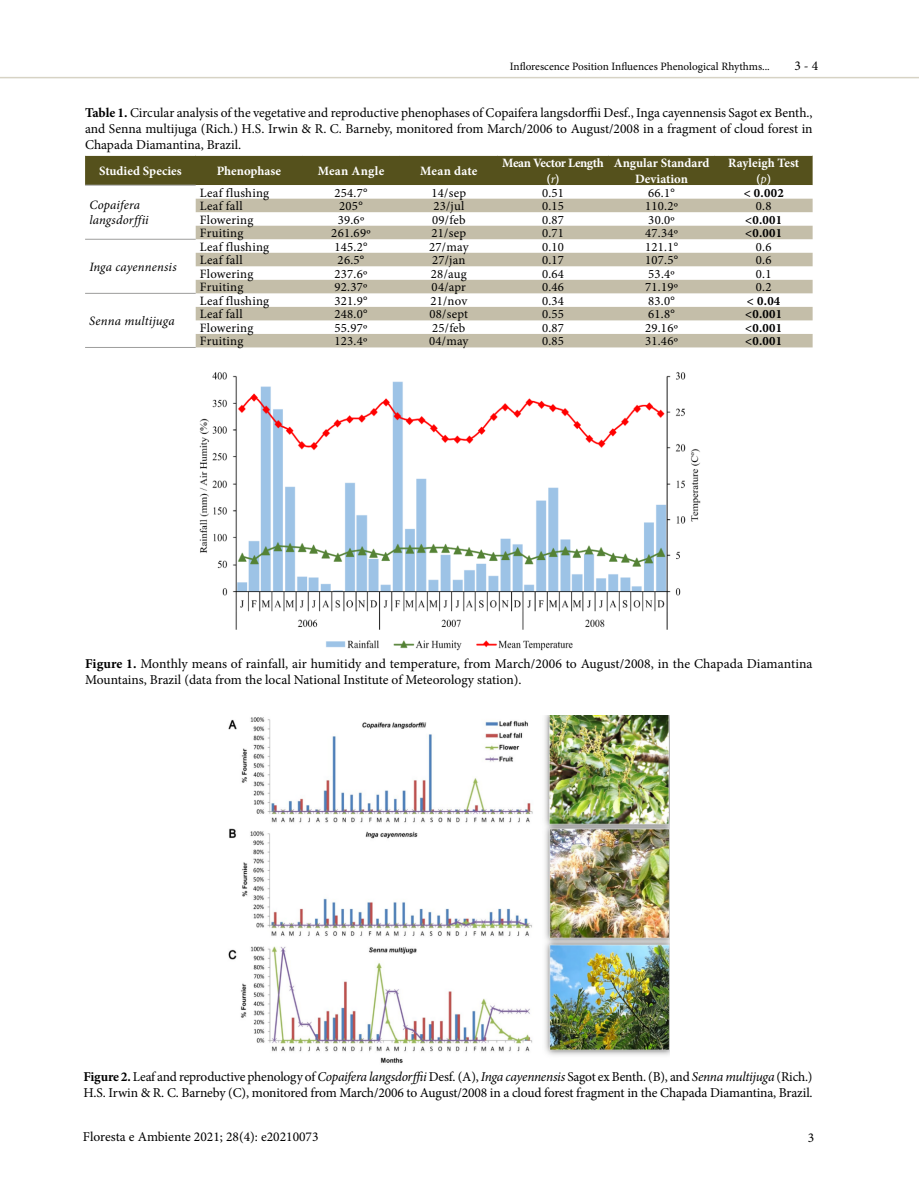
<style>
.page{position:relative;width:919px;height:1191px;background:#fff}
.page>*{position:absolute;margin:0;border:0;box-sizing:border-box;transform-origin:0 0}
.t1{font:13.5px/16.2px "Minion Pro";letter-spacing:-.005em;color:#000}
.t2{font:12.75px "Minion Pro";letter-spacing:.02em;color:#000}
.t3{font:700 12.75px/15.3px "Minion Pro";color:#fff;text-align:center}
.t4{font:italic 12.75px/15.3px "Minion Pro";letter-spacing:.015em;color:#000}
.t5{font:700 12.75px "Minion Pro";letter-spacing:.02em;color:#000}
.t6{font:700 12.75px/15.3px "Minion Pro";letter-spacing:-.035em;color:#fff;text-align:center}
.t7{font:11.25px "Minion Pro";color:#000}
.s1{font-weight:700}
.s2{font-weight:400;font-style:italic}
.s3{font-style:italic}
</style>
<div class="page">
<hr style="left:0;top:77px;width:918px;height:1px;background:#d7d3c5">
<div style="left:85px;top:156px;width:727px;height:29px;background:#55511c"></div>
<svg style="left:85px;top:198px;width:727px;height:149px"></svg>
<svg style="left:196px;top:199px;width:616px;height:148px;fill:#c4bea9"></svg>
<hr style="left:85px;top:293px;width:111px;height:1px;background:#9d9d9c">
<hr style="left:85px;top:185px;width:111px;height:1px;background:#9d9d9c">
<hr style="left:85px;top:239px;width:111px;height:1px;background:#9d9d9c">
<hr style="left:85px;top:347px;width:111px;height:1px;background:#9d9d9c">
<img style="left:199px;top:372px;width:502px;height:279px">
<img style="left:228px;top:715px;width:441px;height:348px">
<p class="t1" style="left:794px;top:58px;width:25px">3 - 4</p>
<p class="t1" style="left:85px;top:104px;width:729px;text-align:justify"><span class="s1">Table 1.</span> Circular analysis of the vegetative and reproductive phenophases of Copaifera langsdorffii Desf., Inga cayennensis Sagot ex Benth., and Senna multijuga (Rich.) H.S. Irwin &amp; R. C. Barneby, monitored from March/2006 to August/2008 in a fragment of cloud forest in Chapada Diamantina, Brazil.</p>
<p class="t3" style="left:99px;top:163px;width:84px">Studied Species</p>
<p class="t3" style="left:217px;top:163px;width:66px">Phenophase</p>
<p class="t3" style="left:318px;top:163px;width:68px">Mean Angle</p>
<p class="t3" style="left:420px;top:163px;width:59px">Mean date</p>
<p class="t6" style="left:502px;top:155px;width:103px">Mean Vector Length (<span class="s2">r</span>)</p>
<p class="t3" style="left:613px;top:155px;width:97px">Angular Standard<br>Deviation</p>
<p class="t3" style="left:728px;top:155px;width:73px">Rayleigh Test (<span class="s2">p</span>)</p>
<p class="t4" style="left:89px;top:197px;width:61px">Copaifera langsdorffii</p>
<p class="t7" style="left:510px;top:59px;width:261px">Inflorescence Position Influences Phenological Rhythms...</p>
<p class="t2" style="left:200px;top:184px;width:71px">Leaf flushing</p>
<p class="t2" style="left:334px;top:184px;width:35px">254.7°</p>
<p class="t2" style="left:431px;top:184px;width:36px">14/sep</p>
<p class="t2" style="left:542px;top:184px;width:24px">0.51</p>
<p class="t2" style="left:648px;top:184px;width:28px">66.1°</p>
<p class="t5" style="left:743px;top:183px;width:42px">&lt; 0.002</p>
<p class="t2" style="left:200px;top:197px;width:44px">Leaf fall</p>
<p class="t2" style="left:339px;top:197px;width:25px">205°</p>
<p class="t2" style="left:433px;top:197px;width:32px">23/jul</p>
<p class="t2" style="left:542px;top:197px;width:24px">0.15</p>
<p class="t2" style="left:645px;top:197px;width:34px">110.2º</p>
<p class="t2" style="left:755px;top:197px;width:17px">0.8</p>
<p class="t2" style="left:200px;top:211px;width:55px">Flowering</p>
<p class="t2" style="left:338px;top:211px;width:28px">39.6º</p>
<p class="t2" style="left:432px;top:211px;width:35px">09/feb</p>
<p class="t2" style="left:542px;top:211px;width:24px">0.87</p>
<p class="t2" style="left:648px;top:211px;width:28px">30.0º</p>
<p class="t5" style="left:745px;top:210px;width:39px">&lt;0.001</p>
<p class="t2" style="left:200px;top:224px;width:45px">Fruiting</p>
<p class="t2" style="left:331px;top:224px;width:41px">261.69º</p>
<p class="t2" style="left:431px;top:224px;width:36px">21/sep</p>
<p class="t2" style="left:542px;top:224px;width:24px">0.71</p>
<p class="t2" style="left:645px;top:224px;width:34px">47.34º</p>
<p class="t5" style="left:745px;top:224px;width:39px">&lt;0.001</p>
<p class="t2" style="left:200px;top:238px;width:71px">Leaf flushing</p>
<p class="t2" style="left:334px;top:238px;width:35px">145.2°</p>
<p class="t2" style="left:429px;top:238px;width:41px">27/may</p>
<p class="t2" style="left:542px;top:238px;width:24px">0.10</p>
<p class="t2" style="left:645px;top:238px;width:35px">121.1°</p>
<p class="t2" style="left:755px;top:238px;width:17px">0.6</p>
<p class="t2" style="left:200px;top:251px;width:44px">Leaf fall</p>
<p class="t2" style="left:337px;top:251px;width:28px">26.5°</p>
<p class="t2" style="left:432px;top:251px;width:35px">27/jan</p>
<p class="t2" style="left:542px;top:251px;width:24px">0.17</p>
<p class="t2" style="left:645px;top:251px;width:35px">107.5°</p>
<p class="t2" style="left:755px;top:251px;width:17px">0.6</p>
<p class="t2" style="left:200px;top:265px;width:55px">Flowering</p>
<p class="t2" style="left:334px;top:265px;width:34px">237.6º</p>
<p class="t2" style="left:431px;top:265px;width:37px">28/aug</p>
<p class="t2" style="left:542px;top:265px;width:24px">0.64</p>
<p class="t2" style="left:648px;top:265px;width:28px">53.4º</p>
<p class="t2" style="left:755px;top:265px;width:17px">0.1</p>
<p class="t2" style="left:200px;top:278px;width:45px">Fruiting</p>
<p class="t2" style="left:334px;top:278px;width:34px">92.37º</p>
<p class="t2" style="left:431px;top:278px;width:36px">04/apr</p>
<p class="t2" style="left:542px;top:278px;width:24px">0.46</p>
<p class="t2" style="left:645px;top:278px;width:34px">71.19º</p>
<p class="t2" style="left:755px;top:278px;width:17px">0.2</p>
<p class="t4" style="left:89px;top:259px;width:89px">Inga cayennensis</p>
<p class="t2" style="left:200px;top:292px;width:71px">Leaf flushing</p>
<p class="t2" style="left:334px;top:292px;width:35px">321.9°</p>
<p class="t2" style="left:430px;top:292px;width:38px">21/nov</p>
<p class="t2" style="left:542px;top:292px;width:24px">0.34</p>
<p class="t2" style="left:648px;top:292px;width:28px">83.0°</p>
<p class="t5" style="left:746px;top:292px;width:35px">&lt; 0.04</p>
<p class="t2" style="left:200px;top:305px;width:44px">Leaf fall</p>
<p class="t2" style="left:334px;top:305px;width:35px">248.0°</p>
<p class="t2" style="left:429px;top:305px;width:40px">08/sept</p>
<p class="t2" style="left:542px;top:305px;width:24px">0.55</p>
<p class="t2" style="left:648px;top:305px;width:28px">61.8°</p>
<p class="t5" style="left:745px;top:305px;width:39px">&lt;0.001</p>
<p class="t2" style="left:200px;top:319px;width:55px">Flowering</p>
<p class="t2" style="left:334px;top:319px;width:34px">55.97º</p>
<p class="t2" style="left:432px;top:319px;width:35px">25/feb</p>
<p class="t2" style="left:542px;top:319px;width:24px">0.87</p>
<p class="t2" style="left:645px;top:319px;width:34px">29.16º</p>
<p class="t5" style="left:745px;top:319px;width:39px">&lt;0.001</p>
<p class="t2" style="left:200px;top:333px;width:45px">Fruiting</p>
<p class="t2" style="left:334px;top:333px;width:34px">123.4º</p>
<p class="t2" style="left:429px;top:333px;width:41px">04/may</p>
<p class="t2" style="left:542px;top:333px;width:24px">0.85</p>
<p class="t2" style="left:645px;top:333px;width:34px">31.46º</p>
<p class="t5" style="left:745px;top:332px;width:39px">&lt;0.001</p>
<p class="t4" style="left:89px;top:313px;width:87px">Senna multijuga</p>
<p class="t1" style="left:85px;top:656px;width:728px"><span class="s1">Figure 1.</span> Monthly means of rainfall, air humitidy and temperature, from March/2006 to August/2008, in the Chapada Diamantina<br>Mountains, Brazil (data from the local National Institute of Meteorology station).</p>
<p class="t1" style="left:83px;top:1068px;width:730px"><span class="s1">Figure 2.</span> Leaf and reproductive phenology of <span class="s3">Copaifera langsdorffii</span> Desf. (A), <span class="s3">Inga cayennensis</span> Sagot ex Benth. (B), and <span class="s3">Senna multijuga</span> (Rich.)<br>H.S. Irwin &amp; R. C. Barneby (C), monitored from March/2006 to August/2008 in a cloud forest fragment in the Chapada Diamantina, Brazil.</p>
<p class="t1" style="left:83px;top:1128px;width:237px">Floresta e Ambiente 2021; 28(4): e20210073</p>
<p class="t1" style="left:807px;top:1129px;width:8px">3</p>
</div>
